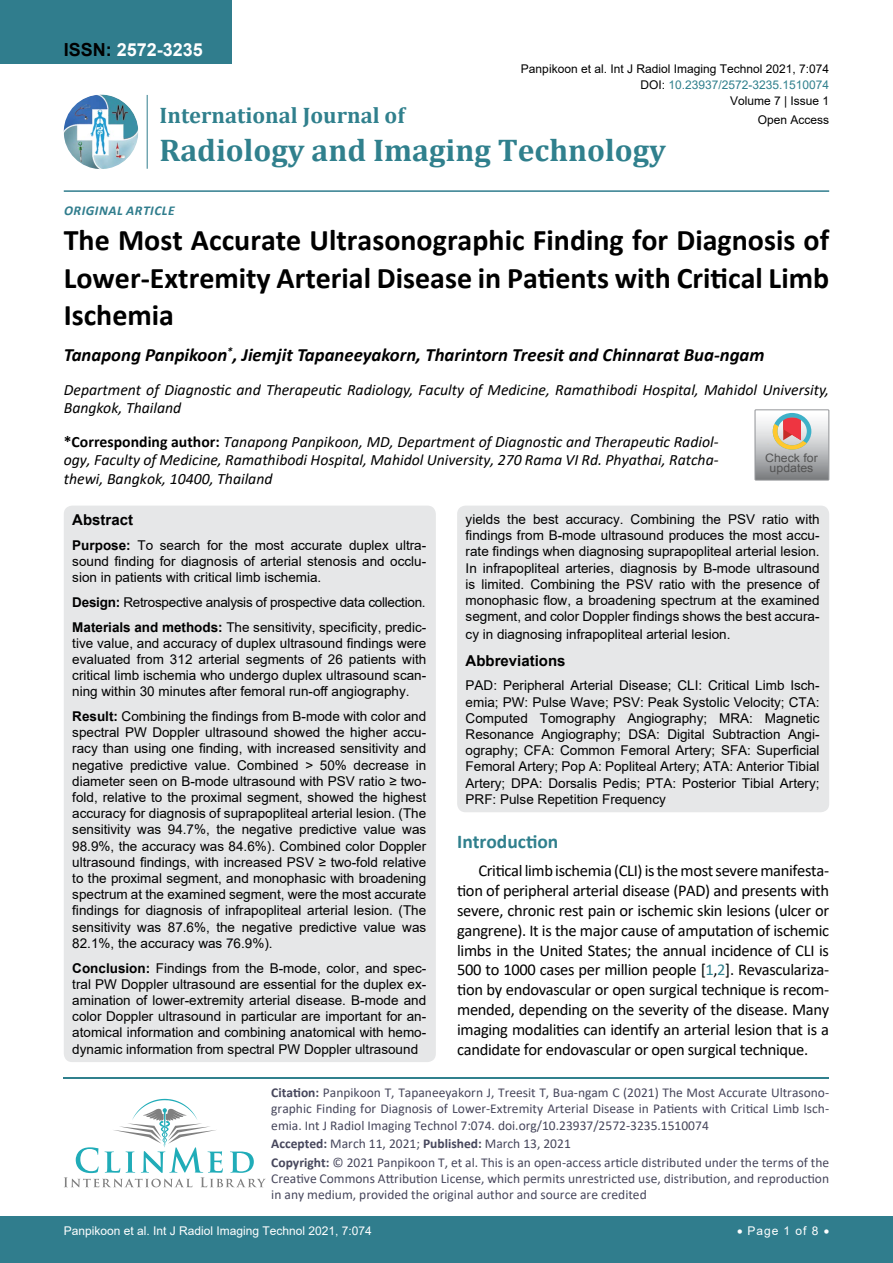
<style>
.page{position:relative;width:893px;height:1263px;background:#fff}
.page>*{position:absolute;margin:0;border:0;box-sizing:border-box;transform-origin:0 0}
.t1{font:700 31.5px "Cambria";color:#30808d}
.t2{font:700 30px/37.5px "Calibri";color:#000;text-align:justify}
.t3{font:700 22.5px "Cambria";color:#30808d}
.t4{font:700 19.5px "Calibri";color:#30808d}
.t5{font:italic 700 18.75px "Calibri";color:#000}
.t6{font:700 18px "Arial";color:#fff}
.t7{font:16.5px/19.8px "Calibri";letter-spacing:-.02em;color:#000;text-align:justify}
.t8{font:italic 15.75px/18.9px "Calibri";color:#000}
.t9{font:700 15px "Arial";color:#000}
.t10{font:13.5px/16.2px "Arial";color:#000;text-align:justify}
.t11{font:13.5px/16.2px "Calibri";color:#47475c}
.t12{font:13.5px/24.8px "Arial";letter-spacing:-.02em;color:#000}
.t13{font:italic 700 13.5px "Calibri";letter-spacing:.04em;color:#307d8d}
.t14{font:12px "Arial";color:#000}
.t15{font:12px "Arial";color:#fff}
.t16{font:12px "Arial";color:#30808d}
.t17{font:11.7px/10.1px "Arial";color:#535353;text-align:center;scale:1.06 1}
.s1{color:#000}
.s2{font-weight:700;font-style:normal}
.s3{font-weight:700}
.s4{color:#30808d}
</style>
<div class="page">
<div style="left:0;top:1217px;width:893px;height:46px;background:#307d8d"></div>
<div style="left:0;top:0;width:231px;height:64px;background:#307d8d"></div>
<img style="left:64px;top:95px;width:74px;height:74px;border-radius:37px">
<hr style="left:147px;top:95px;width:1px;height:74px;background:#307d8d">
<hr style="left:64px;top:190px;width:765px;height:2px;background:#307d8d">
<hr style="left:64px;top:1077px;width:765px;height:1px;background:#30808d">
<svg style="left:64px;top:1099px;width:202px;height:88px"></svg>
<div style="left:64px;top:506px;width:372px;height:556px;background:#e6e7e8;border-radius:9px"></div>
<div style="left:457px;top:506px;width:372px;height:306px;background:#e6e7e8;border-radius:9px"></div>
<svg style="left:755px;top:410px;width:74px;height:70px"></svg>
<h3 class="t6" style="left:64px;top:37px;width:141px"><span class="s1">ISSN:</span> 2572-3235</h3>
<p class="t14" style="left:521px;top:60px;width:310px">Panpikoon et al. Int J Radiol Imaging Technol 2021, 7:074</p>
<p class="t14" style="left:730px;top:92px;width:101px">Volume 7 | Issue 1</p>
<p class="t16" style="left:640px;top:76px;width:190px"><span class="s1">DOI:</span> 10.23937/2572-3235.1510074</p>
<h3 class="t3" style="left:160px;top:100px;width:247px">International Journal of</h3>
<h1 class="t1" style="left:160px;top:128px;width:508px">Radiology and Imaging Technology</h1>
<p class="t14" style="left:758px;top:112px;width:73px">Open Access</p>
<p class="t13" style="left:64px;top:201px;width:112px">Original Article</p>
<h2 class="t2" style="left:64px;top:221px;width:767px">The Most Accurate Ultrasonographic Finding for Diagnosis of Lower-Extremity Arterial Disease in Patients with Critical Limb Ischemia</h2>
<h3 class="t5" style="left:64px;top:342px;width:702px">Tanapong Panpikoon<sup>*</sup>, Jiemjit Tapaneeyakorn, Tharintorn Treesit and Chinnarat Bua-ngam</h3>
<p class="t8" style="left:64px;top:379px;width:767px">Department of Diagnostic and Therapeutic Radiology, Faculty of Medicine, Ramathibodi Hospital, Mahidol University,<br>Bangkok, Thailand</p>
<p class="t8" style="left:64px;top:431px;width:656px;text-align:justify"><span class="s2">*Corresponding author:</span> Tanapong Panpikoon, MD, Department of Diagnostic and Therapeutic Radiol&shy;ogy, Faculty of Medicine, Ramathibodi Hospital, Mahidol University, 270 Rama VI Rd. Phyathai, Ratcha&shy;thewi, Bangkok, 10400, Thailand</p>
<p class="t9" style="left:72px;top:509px;width:62px">Abstract</p>
<p class="t10" style="left:72px;top:537px;width:355px"><span class="s3">Purpose:</span> To search for the most accurate duplex ultra&shy;sound finding for diagnosis of arterial stenosis and occlu&shy;sion in patients with critical limb ischemia.</p>
<p class="t12" style="left:72px;top:590px;width:355px"><span class="s3">Design:</span> Retrospective analysis of prospective data collection.<br><span class="s3">Materials and methods:</span> The sensitivity, specificity, predic-</p>
<p class="t10" style="left:72px;top:635px;width:355px">tive value, and accuracy of duplex ultrasound findings were evaluated from 312 arterial segments of 26 patients with critical limb ischemia who undergo duplex ultrasound scan&shy;ning within 30 minutes after femoral run-off angiography.</p>
<p class="t10" style="left:72px;top:708px;width:355px"><span class="s3">Result:</span> Combining the findings from B-mode with color and spectral PW Doppler ultrasound showed the higher accu&shy;racy than using one finding, with increased sensitivity and negative predictive value. Combined &gt; 50% decrease in diameter seen on B-mode ultrasound with PSV ratio ≥ two&shy;fold, relative to the proximal segment, showed the highest accuracy for diagnosis of suprapopliteal arterial lesion. (The sensitivity was 94.7%, the negative predictive value was 98.9%, the accuracy was 84.6%). Combined color Doppler ultrasound findings, with increased PSV ≥ two-fold relative to the proximal segment, and monophasic with broadening spectrum at the examined segment, were the most accurate findings for diagnosis of infrapopliteal arterial lesion. (The sensitivity was 87.6%, the negative predictive value was 82.1%, the accuracy was 76.9%).</p>
<p class="t10" style="left:72px;top:960px;width:355px"><span class="s3">Conclusion:</span> Findings from the B-mode, color, and spec&shy;tral PW Doppler ultrasound are essential for the duplex ex&shy;amination of lower-extremity arterial disease. B-mode and color Doppler ultrasound in particular are important for an&shy;atomical information and combining anatomical with hemo&shy;dynamic information from spectral PW Doppler ultrasound</p>
<p class="t17" style="left:765px;top:453px;width:51px">Check for updates</p>
<p class="t10" style="left:466px;top:511px;width:355px">yields the best accuracy. Combining the PSV ratio with findings from B-mode ultrasound produces the most accu&shy;rate findings when diagnosing suprapopliteal arterial lesion.<br>In infrapopliteal arteries, diagnosis by B-mode ultrasound is limited. Combining the PSV ratio with the presence of monophasic flow, a broadening spectrum at the examined segment, and color Doppler findings shows the best accura-</p>
<p class="t10" style="left:466px;top:626px;width:266px">cy in diagnosing infrapopliteal arterial lesion.</p>
<p class="t9" style="left:466px;top:650px;width:102px">Abbreviations</p>
<p class="t10" style="left:466px;top:677px;width:356px">PAD: Peripheral Arterial Disease; CLI: Critical Limb Isch&shy;emia; PW: Pulse Wave; PSV: Peak Systolic Velocity; CTA:<br>Computed Tomography Angiography; MRA: Magnetic Resonance Angiography; DSA: Digital Subtraction Angi&shy;ography; CFA: Common Femoral Artery; SFA: Superficial Femoral Artery; Pop A: Popliteal Artery; ATA: Anterior Tibial Artery; DPA: Dorsalis Pedis; PTA: Posterior Tibial Artery; PRF: Pulse Repetition Frequency</p>
<h3 class="t4" style="left:457px;top:828px;width:103px">Introduction</h3>
<p class="t7" style="left:457px;top:861px;width:374px;text-indent:21px">Critical limb ischemia (CLI) is the most severe manifesta&shy;tion of peripheral arterial disease (PAD) and presents with severe, chronic rest pain or ischemic skin lesions (ulcer or gangrene). It is the major cause of amputation of ischemic limbs in the United States; the annual incidence of CLI is 500 to 1000 cases per million people [<span class="s4">1</span>,<span class="s4">2</span>]. Revasculariza&shy;tion by endovascular or open surgical technique is recom&shy;mended, depending on the severity of the disease. Many imaging modalities can identify an arterial lesion that is a candidate for endovascular or open surgical technique.</p>
<p class="t11" style="left:271px;top:1084px;width:559px;text-align:justify"><span class="s3">Citation:</span> Panpikoon T, Tapaneeyakorn J, Treesit T, Bua-ngam C (2021) The Most Accurate Ultrasono&shy;graphic Finding for Diagnosis of Lower-Extremity Arterial Disease in Patients with Critical Limb Isch&shy;emia. Int J Radiol Imaging Technol 7:074. doi.org/10.23937/2572-3235.1510074</p>
<p class="t11" style="left:271px;top:1134px;width:559px;line-height:18.6px"><span class="s3">Accepted:</span> March 11, 2021; <span class="s3">Published:</span> March 13, 2021<br><span class="s3">Copyright:</span> © 2021 Panpikoon T, et al. This is an open-access article distributed under the terms of the</p>
<p class="t11" style="left:271px;top:1170px;width:559px">Creative Commons Attribution License, which permits unrestricted use, distribution, and reproduction in any medium, provided the original author and source are credited</p>
<p class="t15" style="left:64px;top:1223px;width:310px">Panpikoon et al. Int J Radiol Imaging Technol 2021, 7:074</p>
<p class="t15" style="left:737px;top:1223px;width:94px">• Page 1 of 8 •</p>
</div>
